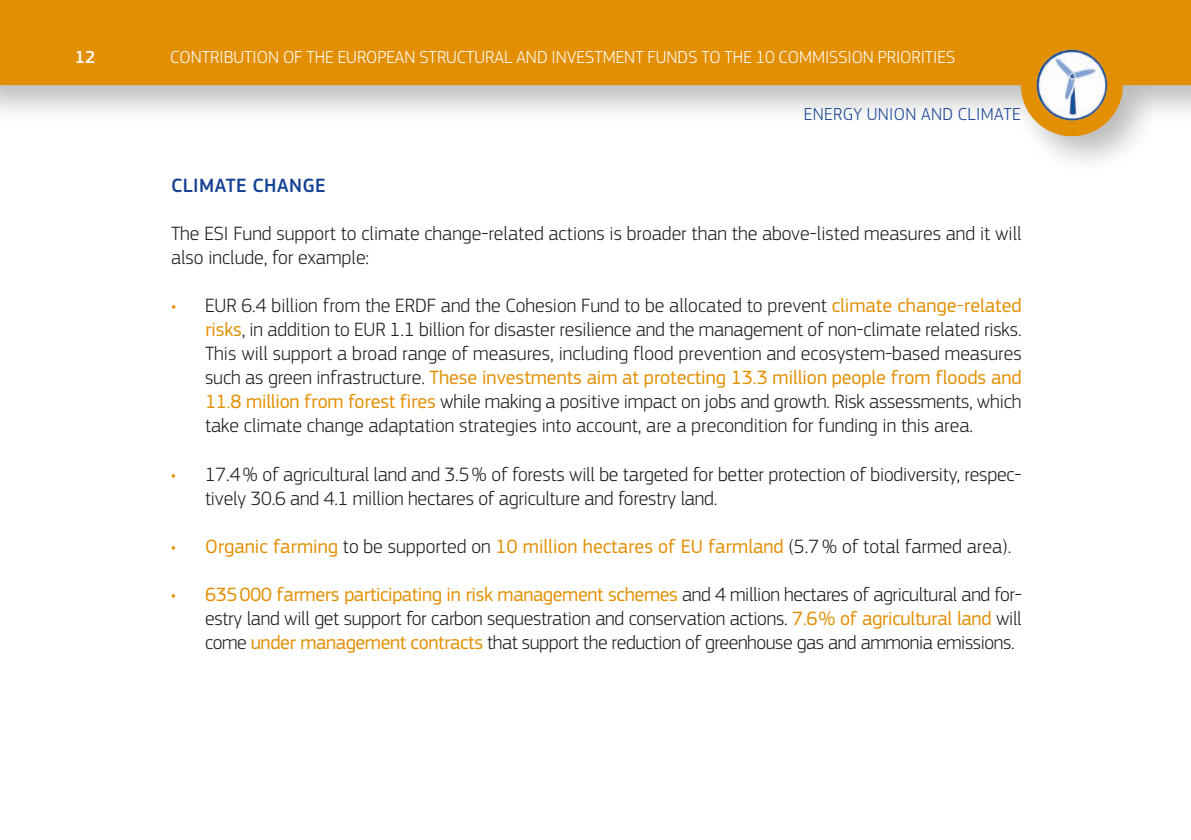
<style>
.page{position:relative;width:1191px;height:840px;background:#fff}
.page>*{position:absolute;margin:0;border:0;box-sizing:border-box;transform-origin:0 0}
.t1{font:300 20px/24px "EC Square Sans Pro";letter-spacing:-.01em;color:#1d1d1b}
.t2{font:20px "EC Square Sans Pro";color:#e38f03}
.t3{font:500 20px "EC Square Sans Pro";letter-spacing:.02em;color:#164194}
.t4{font:300 18px "EC Square Sans Pro";color:#fff}
.t5{font:300 18px "EC Square Sans Pro";letter-spacing:.02em;color:#164194}
.t6{font:500 18px "EC Square Sans Pro";color:#fff}
.s1{color:#e38f03}
.s2{font-weight:400;color:#e38f03}
.s3{font-weight:300}
.s4{font-weight:300;color:#1d1d1b}
</style>
<div class="page">
<div style="left:0;top:0;width:1191px;height:175px;background:#1d1d1b;opacity:.3"></div>
<div style="left:0;top:0;width:1191px;height:85px;background:#e38f03"></div>
<div style="left:1020px;top:34px;width:103px;height:102px;background:#e38f03;border-radius:50%"></div>
<img style="left:1036px;top:50px;width:71px;height:70px">
<p class="t6" style="left:75px;top:47px;width:22px">12</p>
<p class="t4" style="left:170px;top:47px;width:786px">CONTRIBUTION OF THE EUROPEAN STRUCTURAL AND INVESTMENT FUNDS TO THE 10 COMMISSION PRIORITIES</p>
<p class="t5" style="left:804px;top:104px;width:218px">ENERGY UNION AND CLIMATE</p>
<p class="t3" style="left:171px;top:174px;width:156px">CLIMATE CHANGE</p>
<p class="t1" style="left:171px;top:221px;width:852px">The ESI Fund support to climate change-related actions is broader than the above-listed measures and it will also include, for example:</p>
<p class="t1" style="left:205px;top:293px;width:818px;text-align:justify;text-indent:-34px"><span class="s1">•</span> EUR 6.4 billion from the ERDF and the Cohesion Fund to be allocated to prevent <span class="s2">climate change-related risks</span>, in addition to EUR 1.1 billion for disaster resilience and the management of non-climate related risks.<br>This will support a broad range of measures, including flood prevention and ecosystem-based measures such as green infrastructure. <span class="s2">These investments aim at protecting 13.3 million people from floods and 11.8 million from forest fires</span> while making a positive impact on jobs and growth. Risk assessments, which take climate change adaptation strategies into account, are a precondition for funding in this area.</p>
<p class="t1" style="left:205px;top:461px;width:818px;text-indent:-34px"><span class="s1">•</span> 17.4% of agricultural land and 3.5% of forests will be targeted for better protection of biodiversity, respec&shy;tively 30.6 and 4.1 million hectares of agriculture and forestry land.</p>
<p class="t2" style="left:171px;top:534px;width:842px"><span class="s3">•</span> Organic farming <span class="s4">to be supported on</span> 10 million hectares of EU farmland <span class="s4">(5.7% of total farmed area).</span></p>
<p class="t1" style="left:205px;top:581px;width:818px;text-align:justify;text-indent:-34px"><span class="s1">•</span> <span class="s2">635000 farmers participating in risk management schemes</span> and 4 million hectares of agricultural and for&shy;estry land will get support for carbon sequestration and conservation actions. <span class="s2">7.6% of agricultural land</span> will come <span class="s2">under management contracts</span> that support the reduction of greenhouse gas and ammonia emissions.</p>
</div>
